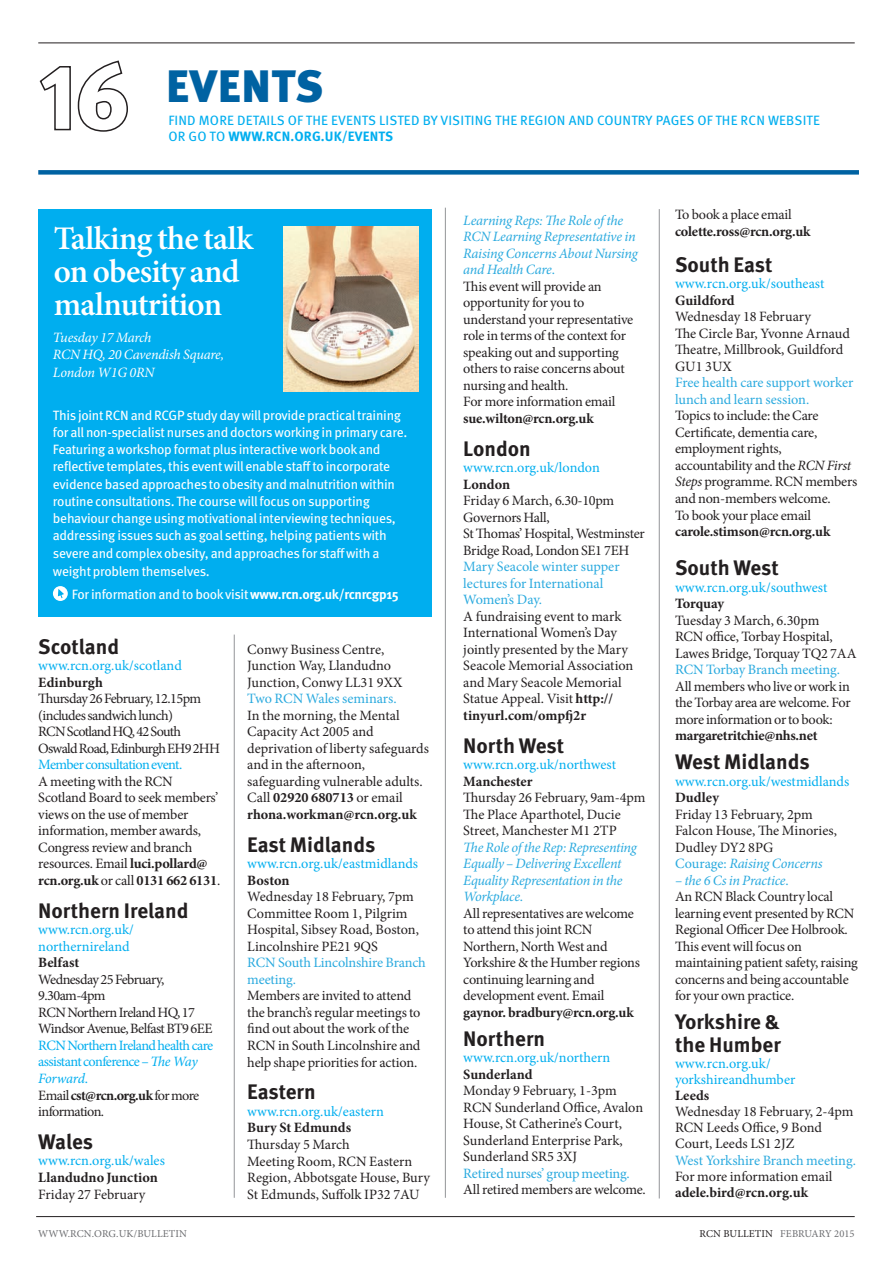
<style>
.page{position:relative;width:893px;height:1263px;background:#fff}
.page>*{position:absolute;margin:0;border:0;box-sizing:border-box;transform-origin:0 0}
.t1{font:900 45.45px "Meta OT";letter-spacing:.01em;color:#0062a2}
.HEAD_1{font:600 33px/33px "Minion Pro";letter-spacing:-.02em;color:#fff}
.HEAD_1-2{font:700 21px/22.5px "Meta OT";color:#231f20}
.Body{font:700 21px "Meta OT";letter-spacing:-.005em;color:#231f20}
.HEAD_1-3{font:14.25px/16.5px "Minion Pro";letter-spacing:-.015em;color:#231f20}
.Body-2{font:14.25px/16.5px "Minion Pro";letter-spacing:-.01em;color:#231f20}
.HEAD_1-4{font:14.25px/16.5px "Minion Pro";letter-spacing:-.04em;color:#231f20}
.Body-3{font:14.25px/16.5px "Minion Pro";color:#00aeef}
.Body-4{font:italic 14.25px/17.2px "Minion Pro";letter-spacing:-.015em;color:#fff}
.HEAD_1-5{font:700 14.25px/16.5px "Minion Pro";letter-spacing:-.015em;color:#231f20}
.Box_text{font:13.5px/17.4px "Meta OT";letter-spacing:-.02em;color:#fff}
.t2{font:13.5px/16.2px "Meta OT";letter-spacing:.01em;color:#00aeef}
.t3{font:10.5px "Minion Pro";letter-spacing:.01em;color:#6c6d70}
.s1{font-weight:700}
.s2{color:#00aeef}
.s3{font-style:italic;color:#00aeef}
.s4{font-weight:700;color:#231f20}
.s5{color:#231f20}
.s6{color:#2baadf}
.s7{font-style:italic;color:#2baadf}
.s8{font-weight:400}
.s9{font-style:italic}
</style>
<div class="page">
<hr style="left:38px;top:43px;width:817px;height:1px;background:#231f20">
<hr style="left:36px;top:1216px;width:819px;height:1px;background:#231f20">
<div style="left:38px;top:170px;width:821px;height:5px;background:#0062a2"></div>
<svg style="left:39px;top:60px;width:89px;height:72px"></svg>
<hr style="left:445px;top:208px;width:1px;height:990px;background:#939598">
<hr style="left:234px;top:634px;width:1px;height:564px;background:#939598">
<hr style="left:659px;top:209px;width:1px;height:989px;background:#939598">
<div style="left:39px;top:209px;width:393px;height:408px;background:#00aeef"></div>
<svg style="left:53px;top:586px;width:15px;height:15px"></svg>
<img style="left:284px;top:226px;width:134px;height:165px">
<p class="t1" style="left:166px;top:58px;width:159px">EVENTS</p>
<p class="t2" style="left:168px;top:113px;width:653px">FIND MORE DETAILS OF THE EVENTS LISTED BY VISITING THE REGION AND COUNTRY PAGES OF THE RCN WEBSITE<br>OR GO TO <span class="s1">WWW.RCN.ORG.UK/EVENTS</span></p>
<p class="HEAD_1" style="left:54px;top:222px;width:201px">Talking the talk on obesity and malnutrition</p>
<p class="Body-4" style="left:53px;top:329px;width:100px">Tuesday 17 March</p>
<p class="Body-4" style="left:53px;top:346px;width:173px">RCN HQ, 20 Cavendish Square,<br>London W1G 0RN</p>
<p class="Box_text" style="left:53px;top:407px;width:356px">This joint RCN and RCGP study day will provide practical training for all non-specialist nurses and doctors working in primary care.<br>Featuring a workshop format plus interactive work book and reflective templates, this event will enable staff to incorporate evidence based approaches to obesity and malnutrition within routine consultations. The course will focus on supporting behaviour change using motivational interviewing techniques, addressing issues such as goal setting, helping patients with severe and complex obesity, and approaches for staff with a weight problem themselves.</p>
<p class="Box_text" style="left:72px;top:586px;width:328px">For information and to book visit <span class="s1">www.rcn.org.uk/rcnrcgp15</span></p>
<p class="HEAD_1-2" style="left:38px;top:636px;width:83px">Scotland</p>
<p class="HEAD_1-3" style="left:38px;top:658px;width:183px"><span class="s2">www.rcn.org.uk/scotland<br></span><span class="s1">Edinburgh<br></span>Thursday 26 February, 12.15pm (includes sandwich lunch)<br>RCN Scotland HQ, 42 South<br>Oswald Road, Edinburgh EH9 2HH<br><span class="s2">Member consultation event.<br></span>A meeting with the RCN<br>Scotland Board to seek members’ views on the use of member information, member awards,<br>Congress review and branch resources. Email <span class="s1">luci.pollard@ rcn.org.uk</span> or call <span class="s1">0131 662 6131</span>.</p>
<p class="HEAD_1-2" style="left:38px;top:900px;width:152px">Northern Ireland</p>
<p class="HEAD_1-4" style="left:38px;top:922px;width:177px"><span class="s2">www.rcn.org.uk/ northernireland<br></span><span class="s1">Belfast<br></span>Wednesday 25 February,<br>9.30am-4pm<br>RCN Northern Ireland HQ, 17<br>Windsor Avenue, Belfast BT9 6EE<br><span class="s2">RCN Northern Ireland health care assistant conference –</span> <span class="s3">The Way<br>Forward</span><span class="s2">.<br></span>Email <span class="s1">cst@rcn.org.uk</span> for more information.</p>
<p class="Body" style="left:38px;top:1128px;width:56px">Wales</p>
<p class="Body-3" style="left:38px;top:1153px;width:128px">www.rcn.org.uk/wales<br><span class="s4">Llandudno Junction<br></span><span class="s5">Friday 27 February</span></p>
<p class="Body-2" style="left:247px;top:641px;width:183px">Conwy Business Centre,<br>Junction Way, Llandudno<br>Junction, Conwy LL31 9XX<br><span class="s6">Two RCN Wales seminars.<br></span>In the morning, the Mental<br>Capacity Act 2005 and deprivation of liberty safeguards and in the afternoon, safeguarding vulnerable adults.<br>Call <span class="s1">02920 680713</span> or email <span class="s1">rhona.workman@rcn.org.uk</span></p>
<p class="Body" style="left:247px;top:831px;width:130px">East Midlands</p>
<p class="Body-2" style="left:247px;top:856px;width:180px"><span class="s2">www.rcn.org.uk/eastmidlands<br></span><span class="s1">Boston<br></span>Wednesday 18 February, 7pm<br>Committee Room 1, Pilgrim<br>Hospital, Sibsey Road, Boston,<br>Lincolnshire PE21 9QS<br><span class="s6">RCN South Lincolnshire Branch meeting.<br></span>Members are invited to attend the branch’s regular meetings to find out about the work of the<br>RCN in South Lincolnshire and help shape priorities for action.</p>
<p class="Body" style="left:247px;top:1079px;width:70px">Eastern</p>
<p class="Body-2" style="left:247px;top:1103px;width:184px"><span class="s2">www.rcn.org.uk/eastern<br></span><span class="s1">Bury St Edmunds<br></span>Thursday 5 March<br>Meeting Room, RCN Eastern<br>Region, Abbotsgate House, Bury<br>St Edmunds, Suffolk IP32 7AU</p>
<p class="Body-2" style="left:463px;top:212px;width:176px"><span class="s7">Learning Reps: The Role of the<br>RCN Learning Representative in<br>Raising Concerns About Nursing and Health Care</span><span class="s6">.<br></span>This event will provide an opportunity for you to understand your representative role in terms of the context for speaking out and supporting others to raise concerns about nursing and health.<br>For more information email <span class="s1">sue.wilton@rcn.org.uk</span></p>
<p class="Body" style="left:463px;top:435px;width:69px">London</p>
<p class="Body-2" style="left:463px;top:460px;width:183px"><span class="s2">www.rcn.org.uk/london<br></span><span class="s1">London<br></span>Friday 6 March, 6.30-10pm<br>Governors Hall,<br>St Thomas’ Hospital, Westminster<br>Bridge Road, London SE1 7EH<br><span class="s6">Mary Seacole winter supper lectures for International<br>Women’s Day.<br></span>A fundraising event to mark<br>International Women’s Day jointly presented by the Mary<br>Seacole Memorial Association and Mary Seacole Memorial<br>Statue Appeal. Visit <span class="s1">http:// tinyurl.com/ompfj2r</span></p>
<p class="HEAD_1-2" style="left:463px;top:735px;width:102px">North West</p>
<p class="HEAD_1-3" style="left:463px;top:757px;width:184px"><span class="s2">www.rcn.org.uk/northwest<br></span><span class="s1">Manchester<br></span>Thursday 26 February, 9am-4pm<br>The Place Aparthotel, Ducie<br>Street, Manchester M1 2TP<br><span class="s7">The Role of the Rep: Representing<br>Equally – Delivering Excellent<br>Equality Representation in the<br>Workplace</span><span class="s6">.<br></span>All representatives are welcome to attend this joint RCN<br>Northern, North West and<br>Yorkshire &amp; the Humber regions continuing learning and development event. Email <span class="s1">gaynor. bradbury@rcn.org.uk</span></p>
<p class="HEAD_1-2" style="left:463px;top:1028px;width:83px">Northern</p>
<p class="HEAD_1-3" style="left:463px;top:1049px;width:184px"><span class="s2">www.rcn.org.uk/northern<br></span><span class="s1">Sunderland<br></span>Monday 9 February, 1-3pm<br>RCN Sunderland Office, Avalon<br>House, St Catherine’s Court,<br>Sunderland Enterprise Park,<br>Sunderland SR5 3XJ<br><span class="s6">Retired nurses’ group meeting.<br></span>All retired members are welcome.</p>
<p class="HEAD_1-5" style="left:675px;top:206px;width:137px"><span class="s8">To book a place email </span>colette.ross@rcn.org.uk</p>
<p class="HEAD_1-2" style="left:675px;top:254px;width:99px">South East</p>
<p class="HEAD_1-3" style="left:675px;top:276px;width:184px"><span class="s2">www.rcn.org.uk/southeast<br></span><span class="s1">Guildford<br></span>Wednesday 18 February<br>The Circle Bar, Yvonne Arnaud<br>Theatre, Millbrook, Guildford<br>GU1 3UX<br><span class="s6">Free health care support worker lunch and learn session.<br></span>Topics to include: the Care<br>Certificate, dementia care, employment rights, accountability and the <span class="s9">RCN First<br>Steps</span> programme. RCN members and non-members welcome.<br>To book your place email <span class="s1">carole.stimson@rcn.org.uk</span></p>
<p class="Body" style="left:675px;top:555px;width:105px">South West</p>
<p class="Body-2" style="left:675px;top:579px;width:183px"><span class="s2">www.rcn.org.uk/southwest<br></span><span class="s1">Torquay<br></span>Tuesday 3 March, 6.30pm<br>RCN office, Torbay Hospital,<br>Lawes Bridge, Torquay TQ2 7AA<br><span class="s6">RCN Torbay Branch meeting.<br></span>All members who live or work in the Torbay area are welcome. For more information or to book: <span class="s1">margaretritchie@nhs.net</span></p>
<p class="HEAD_1-2" style="left:675px;top:751px;width:136px">West Midlands</p>
<p class="HEAD_1-3" style="left:675px;top:773px;width:176px"><span class="s2">www.rcn.org.uk/westmidlands<br></span><span class="s1">Dudley<br></span>Friday 13 February, 2pm<br>Falcon House, The Minories,<br>Dudley DY2 8PG<br><span class="s6">Courage:</span> <span class="s7">Raising Concerns</span></p>
<p class="HEAD_1-3" style="left:675px;top:872px;width:184px"><span class="s7">– the 6 Cs in Practice</span><span class="s6">.<br></span>An RCN Black Country local learning event presented by RCN<br>Regional Officer Dee Holbrook.<br>This event will focus on maintaining patient safety, raising concerns and being accountable for your own practice.</p>
<p class="HEAD_1-2" style="left:675px;top:1011px;width:107px">Yorkshire &amp; the Humber</p>
<p class="HEAD_1-3" style="left:675px;top:1055px;width:182px"><span class="s2">www.rcn.org.uk/ yorkshireandhumber<br></span><span class="s1">Leeds<br></span>Wednesday 18 February, 2-4pm<br>RCN Leeds Office, 9 Bond<br>Court, Leeds LS1 2JZ<br><span class="s6">West Yorkshire Branch meeting.<br></span>For more information email <span class="s1">adele.bird@rcn.org.uk</span></p>
<p class="t3" style="left:38px;top:1226px;width:150px">WWW.RCN.ORG.UK/BULLETIN</p>
<p class="t3" style="left:700px;top:1226px;width:157px"><span class="s5">RCN BULLETIN</span> FEBRUARY 2015</p>
</div>
